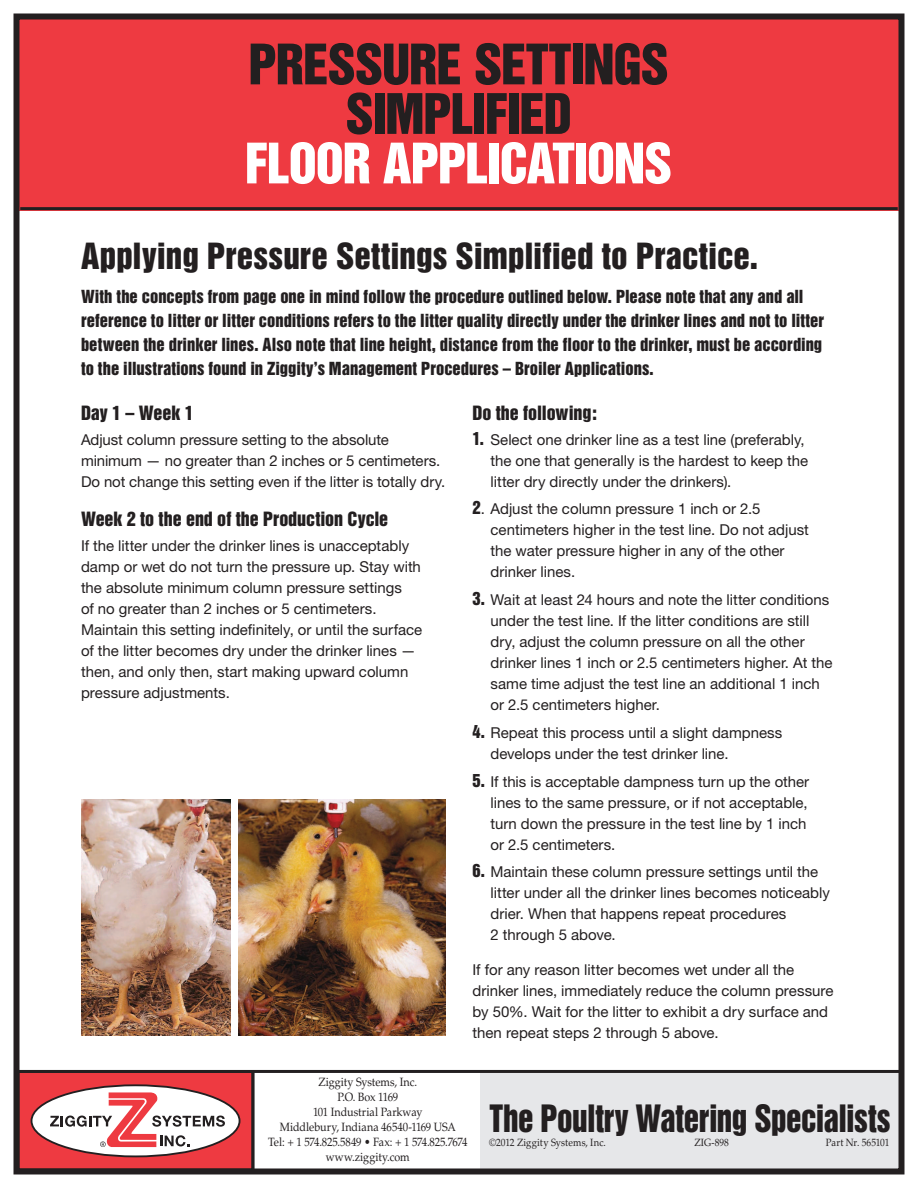
<style>
.page{position:relative;width:918px;height:1188px;background:#fff}
.page>*{position:absolute;margin:0;border:0;box-sizing:border-box;transform-origin:0 0}
.t1{font:51px/49.5px "Helvetica Inserat";letter-spacing:-.025em;color:#231f20;text-align:center}
.t2{font:51px "Helvetica Inserat";letter-spacing:-.025em;color:#fff}
.t3{font:34.5px "Helvetica Inserat";letter-spacing:-.015em;color:#231f20;scale:.9 1}
.t4{font:33px "Helvetica Inserat";color:#231f20}
.t5{font:18px "Helvetica Inserat";letter-spacing:-.005em;color:#231f20}
.t6{font:16.5px/24px "Helvetica Inserat";color:#231f20}
.t7{font:15px/21px "Helvetica Neue LT Std";color:#231f20}
.t8{font:12px/15px "Palatino";letter-spacing:-.005em;color:#231f20;text-align:center;scale:.9 1}
.t9{font:10.5px "Palatino";letter-spacing:.005em;color:#231f20;scale:.9 1}
.t10{font:10.5px "Palatino";letter-spacing:-.015em;color:#231f20;scale:.9 1}
.s1{font-family:"Helvetica Inserat";font-size:16.5px}
</style>
<div class="page">
<div style="left:18px;top:17px;width:881px;height:193px;background:#ee3a41"></div>
<hr style="left:20px;top:207px;width:878px;height:3px;background:#231f20">
<svg style="left:21px;top:1073px;width:234px;height:94px"></svg>
<div style="left:481px;top:1072px;width:418px;height:98px;background:#e6e7e9"></div>
<div style="left:14px;top:13px;width:890px;height:1161px;border:6px solid #231f20"></div>
<hr style="left:15px;top:1070px;width:885px;height:3px;background:#231f20">
<img style="left:81px;top:799px;width:150px;height:236px">
<img style="left:239px;top:799px;width:207px;height:236px">
<h1 class="t1" style="left:249px;top:41px;width:422px">PRESSURE SETTINGS<br>SIMPLIFIED</h1>
<h1 class="t2" style="left:245px;top:133px;width:429px">FLOOR APPLICATIONS</h1>
<h3 class="t4" style="left:81px;top:237px;width:679px">Applying Pressure Settings Simplified to Practice.</h3>
<p class="t6" style="left:81px;top:285px;width:745px">With the concepts from page one in mind follow the procedure outlined below. Please note that any and all reference to litter or litter conditions refers to the litter quality directly under the drinker lines and not to litter between the drinker lines. Also note that line height, distance from the floor to the drinker, must be according to the illustrations found in Ziggity’s Management Procedures – Broiler Applications.</p>
<p class="t5" style="left:81px;top:403px;width:114px">Day 1 – Week 1</p>
<p class="t7" style="left:81px;top:429px;width:366px">Adjust column pressure setting to the absolute minimum — no greater than 2 inches or 5 centimeters.<br>Do not change this setting even if the litter is totally dry.</p>
<p class="t5" style="left:81px;top:509px;width:309px">Week 2 to the end of the Production Cycle</p>
<p class="t7" style="left:81px;top:535px;width:343px">If the litter under the drinker lines is unacceptably damp or wet do not turn the pressure up. Stay with the absolute minimum column pressure settings<br>of no greater than 2 inches or 5 centimeters.<br>Maintain this setting indefinitely, or until the surface of the litter becomes dry under the drinker lines — then, and only then, start making upward column pressure adjustments.</p>
<p class="t5" style="left:472px;top:403px;width:126px">Do the following:</p>
<p class="t7" style="left:490px;top:429px;width:319px;text-indent:-18px"><span class="s1">1.</span> Select one drinker line as a test line (preferably, the one that generally is the hardest to keep the litter dry directly under the drinkers).</p>
<p class="t7" style="left:491px;top:498px;width:320px;text-indent:-18px"><span class="s1">2</span>. Adjust the column pressure 1 inch or 2.5 centimeters higher in the test line. Do not adjust the water pressure higher in any of the other drinker lines.</p>
<p class="t7" style="left:490px;top:589px;width:343px;text-indent:-18px"><span class="s1">3.</span> Wait at least 24 hours and note the litter conditions under the test line. If the litter conditions are still dry, adjust the column pressure on all the other drinker lines 1 inch or 2.5 centimeters higher. At the same time adjust the test line an additional 1 inch or 2.5 centimeters higher.</p>
<p class="t7" style="left:490px;top:722px;width:293px;text-indent:-18px"><span class="s1">4.</span> Repeat this process until a slight dampness develops under the test drinker line.</p>
<p class="t7" style="left:491px;top:771px;width:320px;text-indent:-18px"><span class="s1">5.</span> If this is acceptable dampness turn up the other lines to the same pressure, or if not acceptable, turn down the pressure in the test line by 1 inch or 2.5 centimeters.</p>
<p class="t7" style="left:491px;top:861px;width:341px;text-indent:-18px"><span class="s1">6.</span> Maintain these column pressure settings until the litter under all the drinker lines becomes noticeably drier. When that happens repeat procedures<br>2 through 5 above.</p>
<p class="t7" style="left:473px;top:959px;width:362px">If for any reason litter becomes wet under all the drinker lines, immediately reduce the column pressure by 50%. Wait for the litter to exhibit a dry surface and then repeat steps 2 through 5 above.</p>
<p class="t8" style="left:268px;top:1075px;width:223px">Ziggity Systems, Inc.<br>P.O. Box 1169<br>101 Industrial Parkway<br>Middlebury, Indiana 46540-1169 USA<br>Tel: + 1 574.825.5849 • Fax: + 1 574.825.7674 www.ziggity.com</p>
<h2 class="t3" style="left:489px;top:1098px;width:447px">The Poultry Watering Specialists</h2>
<p class="t9" style="left:489px;top:1137px;width:131px">©2012 Ziggity Systems, Inc.</p>
<p class="t9" style="left:694px;top:1137px;width:40px">ZIG-898</p>
<p class="t10" style="left:826px;top:1137px;width:72px">Part Nr. 565101</p>
</div>
